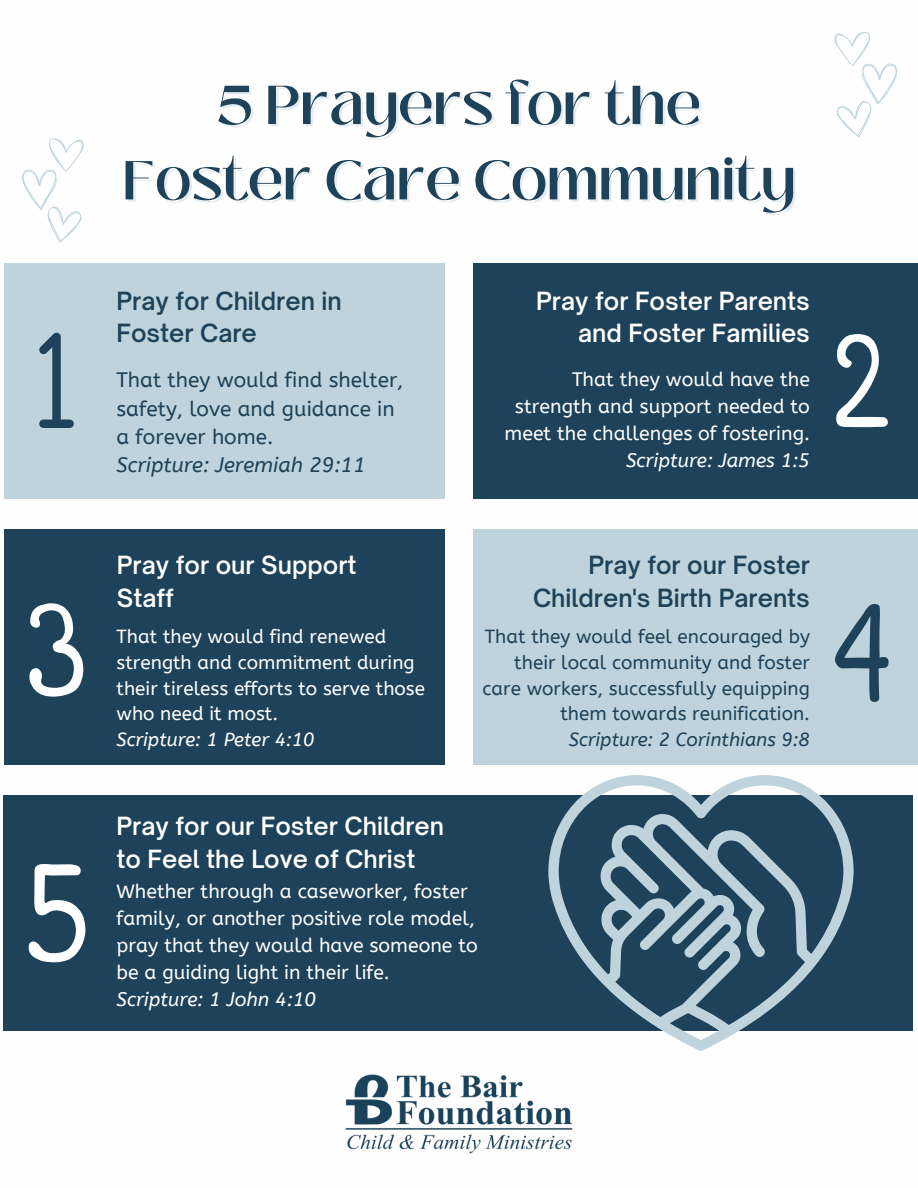
<style>
.page{position:relative;width:918px;height:1188px;background:#fff}
.page>*{position:absolute;margin:0;border:0;box-sizing:border-box;transform-origin:0 0}
.t1{font:600 54.6px/75.3px "Black Mango";color:#1d4259;text-align:center}
.t2{font:600 24px/32.7px "Open Sauce One";color:#fefefe}
.t3{font:600 24px/32.7px "Open Sauce One";color:#1d4259}
.t4{font:20.85px/28.2px "A Bee Zee";color:#1d4259}
.t5{font:italic 20.85px "A Bee Zee";color:#1d4259}
.t6{font:19.5px/27px "A Bee Zee";color:#fefefe}
.t7{font:italic 19.5px "A Bee Zee";color:#fefefe}
.t8{font:18.9px/25.8px "A Bee Zee";color:#1d4259;text-align:right}
.t9{font:18.9px/25.8px "A Bee Zee";color:#fefefe}
.t10{font:italic 18.9px "A Bee Zee";color:#1d4259}
.t11{font:italic 18.9px "A Bee Zee";color:#fefefe}
</style>
<div class="page">
<div style="left:473px;top:264px;width:445px;height:234px;background:#1d4259"></div>
<div style="left:4px;top:264px;width:441px;height:234px;background:#bfd3dc"></div>
<div style="left:473px;top:530px;width:445px;height:234px;background:#bfd3dc"></div>
<div style="left:4px;top:530px;width:441px;height:234px;background:#1d4259"></div>
<div style="left:4px;top:796px;width:909px;height:234px;background:#1d4259"></div>
<svg style="left:834px;top:32px;width:63px;height:106px"></svg>
<svg style="left:22px;top:138px;width:61px;height:105px"></svg>
<svg style="left:39px;top:333px;width:35px;height:95px"></svg>
<svg style="left:836px;top:334px;width:52px;height:93px"></svg>
<svg style="left:29px;top:603px;width:54px;height:94px"></svg>
<svg style="left:835px;top:603px;width:54px;height:99px"></svg>
<svg style="left:28px;top:864px;width:58px;height:98px"></svg>
<svg style="left:548px;top:775px;width:306px;height:276px"></svg>
<img style="left:345px;top:1074px;width:228px;height:80px">
<h1 class="t1" style="left:123px;top:68px;width:674px">5 Prayers for the<br>Foster Care Community</h1>
<p class="t3" style="left:117px;top:284px;width:227px">Pray for Children in<br>Foster Care</p>
<p class="t4" style="left:117px;top:366px;width:289px">That they would find shelter, safety, love and guidance in a forever home.</p>
<p class="t5" style="left:117px;top:453px;width:251px">Scripture: Jeremiah 29:11</p>
<p class="t2" style="left:117px;top:549px;width:241px">Pray for our Support<br>Staff</p>
<p class="t9" style="left:117px;top:624px;width:310px">That they would find renewed strength and commitment during their tireless efforts to serve those who need it most.</p>
<p class="t11" style="left:117px;top:729px;width:199px">Scripture: 1 Peter 4:10</p>
<p class="t2" style="left:117px;top:810px;width:329px">Pray for our Foster Children to Feel the Love of Christ</p>
<p class="t2" style="left:536px;top:284px;width:275px;text-align:right">Pray for Foster Parents and Foster Families</p>
<p class="t6" style="left:505px;top:366px;width:307px;text-align:right">That they would have the strength and support needed to meet the challenges of fostering.</p>
<p class="t7" style="left:626px;top:449px;width:185px">Scripture: James 1:5</p>
<p class="t3" style="left:533px;top:549px;width:278px;text-align:right">Pray for our Foster<br>Children's Birth Parents</p>
<p class="t8" style="left:483px;top:624px;width:329px">That they would feel encouraged by their local community and foster care workers, successfully equipping them towards reunification.</p>
<p class="t10" style="left:569px;top:729px;width:243px">Scripture: 2 Corinthians 9:8</p>
<p class="t6" style="left:117px;top:878px;width:363px">Whether through a caseworker, foster family, or another positive role model, pray that they would have someone to be a guiding light in their life.</p>
<p class="t7" style="left:117px;top:988px;width:201px">Scripture: 1 John 4:10</p>
</div>
